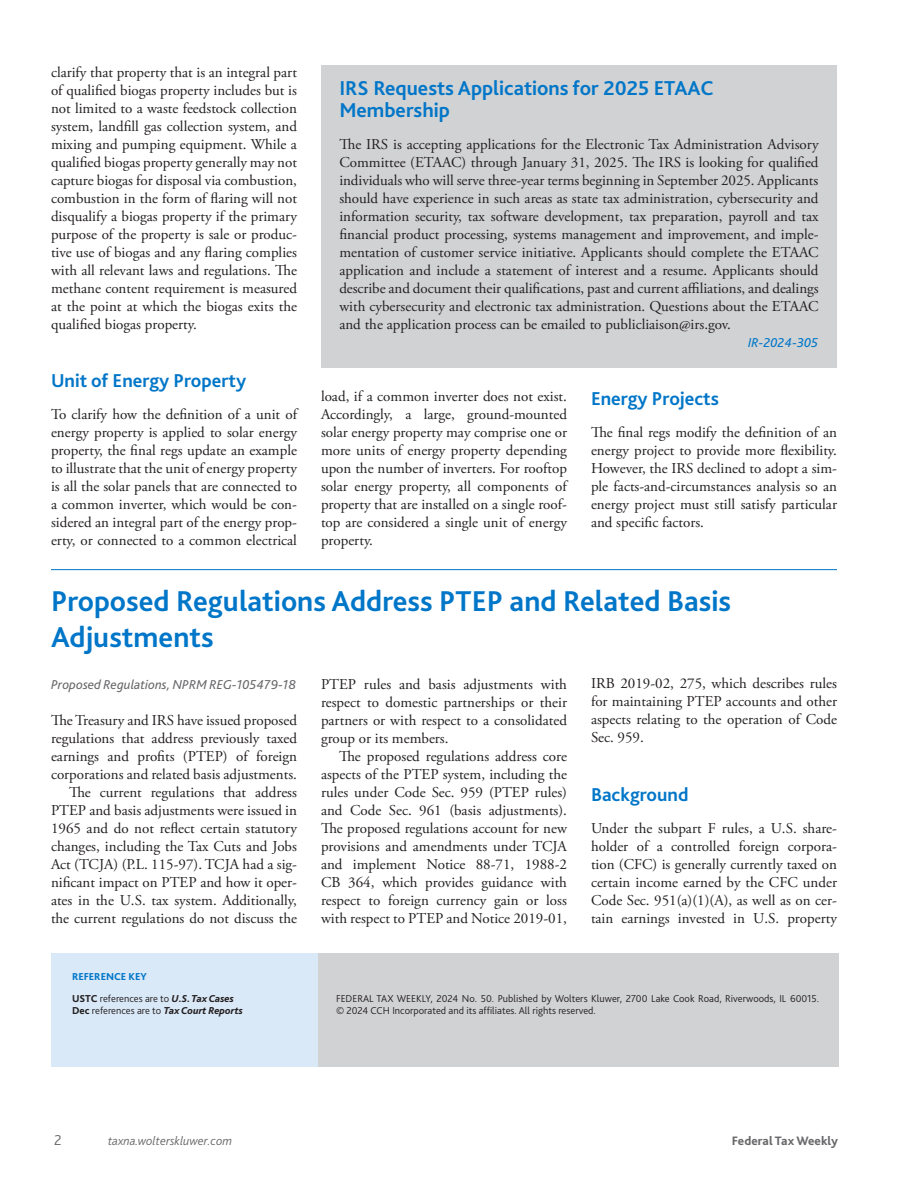
<style>
.page{position:relative;width:918px;height:1188px;background:#fff}
.page>*{position:absolute;margin:0;border:0;box-sizing:border-box;transform-origin:0 0}
.t1{font:700 30px/36px "Bliss 2";color:#0076c8}
.t2{font:700 21px/22.5px "Bliss 2";color:#0076c8}
.t3{font:700 19.5px "Bliss 2";color:#0076c8}
.t4{font:15px/18px "Adobe Garamond Pro";color:#231f20;text-align:justify}
.t5{font:300 15px "Bliss 2";color:#69696c}
.t6{font:italic 13.5px "Bliss 2";color:#69696c}
.t7{font:italic 13.5px "Bliss 2";color:#0076c8}
.t8{font:italic 300 12.75px "Bliss 2";color:#69696c}
.t9{font:800 12.75px "Bliss 2";color:#69696c}
.t10{font:300 10.5px/12.6px "Bliss 2";color:#231f20}
.s1{font-weight:800;color:#0076c8}
.s2{font-weight:800}
.s3{font-weight:800;font-style:italic}
</style>
<div class="page">
<hr style="left:51px;top:569px;width:786px;height:1px;background:#0076c8">
<div style="left:321px;top:65px;width:516px;height:75px;background:#d1d2d4"></div>
<div style="left:321px;top:119px;width:516px;height:232px;background:#d1d2d4"></div>
<div style="left:321px;top:334px;width:516px;height:34px;background:#d1d2d4"></div>
<div style="left:51px;top:953px;width:267px;height:113px;background:#dae9f7"></div>
<div style="left:318px;top:953px;width:520px;height:113px;background:#d1d2d4"></div>
<p class="t4" style="left:51px;top:63px;width:248px">clarify that property that is an integral part of qualified biogas property includes but is not limited to a waste feedstock collection system, landfill gas collection system, and mixing and pumping equipment. While a qualified biogas property generally may not capture biogas for disposal via combustion, combustion in the form of flaring will not disqualify a biogas property if the primary purpose of the property is sale or produc&shy;tive use of biogas and any flaring complies with all relevant laws and regulations. The methane content requirement is measured at the point at which the biogas exits the qualified biogas property.</p>
<h3 class="t3" style="left:51px;top:368px;width:197px">Unit of Energy Property</h3>
<p class="t4" style="left:51px;top:405px;width:248px">To clarify how the definition of a unit of energy property is applied to solar energy property, the final regs update an example to illustrate that the unit of energy property is all the solar panels that are connected to a common inverter, which would be con&shy;sidered an integral part of the energy prop&shy;erty, or connected to a common electrical</p>
<h2 class="t2" style="left:339px;top:76px;width:376px">IRS Requests Applications for 2025 ETAAC<br>Membership</h2>
<p class="t4" style="left:339px;top:135px;width:481px">The IRS is accepting applications for the Electronic Tax Administration Advisory Committee (ETAAC) through January 31, 2025. The IRS is looking for qualified individuals who will serve three-year terms beginning in September 2025. Applicants should have experience in such areas as state tax administration, cybersecurity and information security, tax software development, tax preparation, payroll and tax financial product processing, systems management and improvement, and imple&shy;mentation of customer service initiative. Applicants should complete the ETAAC application and include a statement of interest and a resume. Applicants should describe and document their qualifications, past and current affiliations, and dealings with cybersecurity and electronic tax administration. Questions about the ETAAC and the application process can be emailed to publicliaison@irs.gov.</p>
<p class="t7" style="left:748px;top:334px;width:72px">IR-2024-305</p>
<p class="t4" style="left:321px;top:387px;width:248px">load, if a common inverter does not exist.<br>Accordingly, a large, ground-mounted solar energy property may comprise one or more units of energy property depending upon the number of inverters. For rooftop solar energy property, all components of property that are installed on a single roof&shy;top are considered a single unit of energy property.</p>
<h3 class="t3" style="left:591px;top:386px;width:129px">Energy Projects</h3>
<p class="t4" style="left:591px;top:423px;width:248px">The final regs modify the definition of an energy project to provide more flexibility.<br>However, the IRS declined to adopt a sim&shy;ple facts-and-circumstances analysis so an energy project must still satisfy particular and specific factors.</p>
<h1 class="t1" style="left:51px;top:582px;width:682px">Proposed Regulations Address PTEP and Related Basis<br>Adjustments</h1>
<p class="t6" style="left:51px;top:676px;width:247px">Proposed Regulations, NPRM REG-105479-18</p>
<p class="t4" style="left:51px;top:711px;width:248px;text-align:right">The Treasury and IRS have issued proposed regulations that address previously taxed earnings and profits (PTEP) of foreign corporations and related basis adjustments.<br>The current regulations that address PTEP and basis adjustments were issued in 1965 and do not reflect certain statutory changes, including the Tax Cuts and Jobs Act (TCJA) (P.L. 115-97). TCJA had a sig&shy;nificant impact on PTEP and how it oper&shy;ates in the U.S. tax system. Additionally, the current regulations do not discuss the</p>
<p class="t4" style="left:591px;top:675px;width:247px">IRB 2019-02, 275, which describes rules for maintaining PTEP accounts and other aspects relating to the operation of Code Sec. 959.</p>
<p class="t4" style="left:321px;top:675px;width:247px">PTEP rules and basis adjustments with respect to domestic partnerships or their partners or with respect to a consolidated group or its members.</p>
<p class="t4" style="left:321px;top:747px;width:248px;text-indent:18px">The proposed regulations address core aspects of the PTEP system, including the rules under Code Sec. 959 (PTEP rules) and Code Sec. 961 (basis adjustments).<br>The proposed regulations account for new provisions and amendments under TCJA and implement Notice 88-71, 1988-2<br>CB 364, which provides guidance with respect to foreign currency gain or loss with respect to PTEP and Notice 2019-01,</p>
<h3 class="t3" style="left:591px;top:782px;width:99px">Background</h3>
<p class="t4" style="left:591px;top:819px;width:248px">Under the subpart F rules, a U.S. share&shy;holder of a controlled foreign corpora&shy;tion (CFC) is generally currently taxed on certain income earned by the CFC under Code Sec. 951(a)(1)(A), as well as on cer&shy;tain earnings invested in U.S. property</p>
<p class="t10" style="left:72px;top:966px;width:163px;line-height:21.6px"><span class="s1">REFERENCE KEY<br></span><span class="s2">USTC</span> references are to <span class="s3">U.S. Tax Cases</span></p>
<p class="t10" style="left:72px;top:1004px;width:172px"><span class="s2">Dec</span> references are to <span class="s3">Tax Court Reports</span></p>
<p class="t5" style="left:54px;top:1131px;width:9px">2</p>
<p class="t8" style="left:108px;top:1133px;width:126px">taxna.wolterskluwer.com</p>
<p class="t10" style="left:336px;top:992px;width:485px">FEDERAL TAX WEEKLY, 2024 No. 50. Published by Wolters Kluwer, 2700 Lake Cook Road, Riverwoods, IL 60015. © 2024 CCH Incorporated and its affiliates. All rights reserved.</p>
<p class="t9" style="left:732px;top:1133px;width:108px">Federal Tax Weekly</p>
</div>
